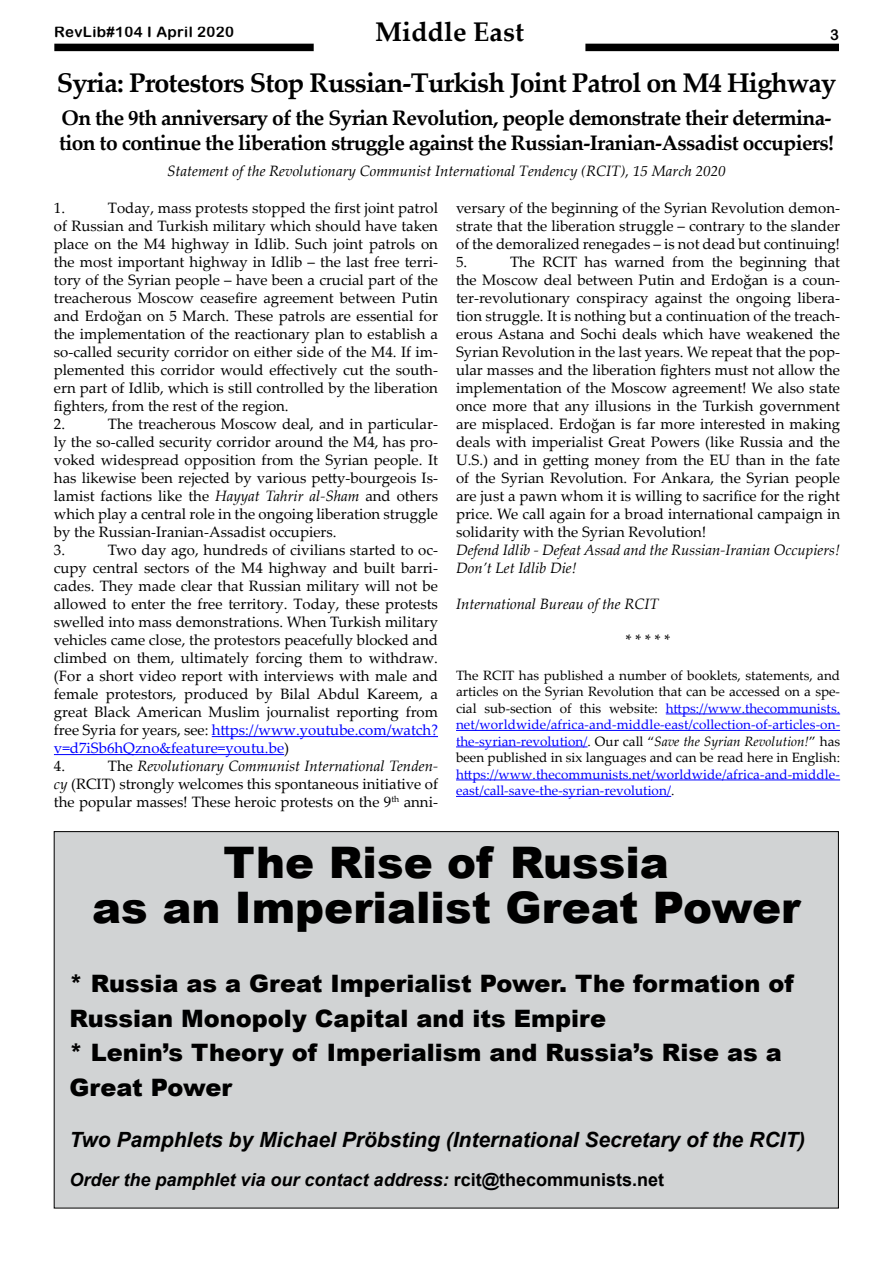
<style>
.page{position:relative;width:893px;height:1263px;background:#fff}
.page>*{position:absolute;margin:0;border:0;box-sizing:border-box;transform-origin:0 0}
.t1{font:900 43.5px/45px "Arial";color:#000;text-align:center}
.t2{font:700 27px "Palatino Linotype";letter-spacing:-.03em;color:#000}
.t3{font:700 27px "Palatino Linotype";color:#000}
.t4{font:900 24px/34.5px "Arial";color:#000}
.t5{font:700 21px/25.5px "Palatino Linotype";letter-spacing:-.03em;color:#000}
.t6{font:italic 700 21px "Arial";color:#000}
.t7{font:italic 700 18px "Arial";color:#000}
.t8{font:15px/18px "Palatino Linotype";color:#000}
.t9{font:italic 15px/18px "Palatino Linotype";color:#000}
.t10{font:15px "Arial Rounded MT Bold";letter-spacing:.025em;color:#000}
.t11{font:13.5px/16.5px "Palatino Linotype";color:#000;text-align:justify}
.t12{font:13.5px/16.5px "Palatino Linotype";letter-spacing:.005em;color:#00f}
.s1{font-style:italic}
.s2{color:#00f}
.s3{color:#000}
.s4{font-style:normal}
</style>
<div class="page">
<div style="left:54px;top:44px;width:785px;height:7px;background:#000"></div>
<div style="left:314px;top:21px;width:271px;height:33px;background:#fff"></div>
<hr style="left:212px;top:736px;width:226px;height:1px;background:#00f">
<hr style="left:54px;top:754px;width:230px;height:1px;background:#00f">
<hr style="left:666px;top:713px;width:174px;height:1px;background:#00f">
<hr style="left:456px;top:730px;width:384px;height:1px;background:#00f">
<hr style="left:456px;top:746px;width:132px;height:1px;background:#00f">
<hr style="left:456px;top:779px;width:384px;height:1px;background:#00f">
<hr style="left:456px;top:796px;width:215px;height:1px;background:#00f">
<div style="left:54px;top:832px;width:784px;height:376px;background:#d1d3d4"></div>
<p class="t10" style="left:54px;top:23px;width:182px">RevLib#104 I April 2020</p>
<h2 class="t3" style="left:375px;top:12px;width:151px">Middle East</h2>
<p class="t10" style="left:830px;top:26px;width:10px">3</p>
<h2 class="t2" style="left:57px;top:63px;width:781px">Syria: Protestors Stop Russian-Turkish Joint Patrol on M4 Highway</h2>
<h3 class="t5" style="left:59px;top:104px;width:776px">On the 9th anniversary of the Syrian Revolution, people demonstrate their determina&shy;tion to continue the liberation struggle against the Russian-Iranian-Assadist occupiers!</h3>
<p class="t9" style="left:167px;top:161px;width:560px">Statement of the Revolutionary Communist International Tendency (RCIT), 15 March 2020</p>
<p class="t8" style="left:54px;top:198px;width:386px;text-indent:54px">Today, mass protests stopped the first joint patrol of Russian and Turkish military which should have taken place on the M4 highway in Idlib. Such joint patrols on the most important highway in Idlib – the last free terri&shy;tory of the Syrian people – have been a crucial part of the treacherous Moscow ceasefire agreement between Putin and Erdoğan on 5 March. These patrols are essential for the implementation of the reactionary plan to establish a so-called security corridor on either side of the M4. If im&shy;plemented this corridor would effectively cut the south&shy;ern part of Idlib, which is still controlled by the liberation fighters, from the rest of the region.<br>2.</p>
<p class="t8" style="left:54px;top:198px;width:13px">1.</p>
<p class="t8" style="left:54px;top:414px;width:386px;text-indent:54px">The treacherous Moscow deal, and in particular&shy;ly the so-called security corridor around the M4, has pro&shy;voked widespread opposition from the Syrian people. It has likewise been rejected by various petty-bourgeois Is&shy;lamist factions like the <span class="s1">Hayyat Tahrir al-Sham</span> and others which play a central role in the ongoing liberation struggle by the Russian-Iranian-Assadist occupiers.<br>3.</p>
<p class="t8" style="left:54px;top:540px;width:386px;text-indent:54px">Two day ago, hundreds of civilians started to oc&shy;cupy central sectors of the M4 highway and built barri&shy;cades. They made clear that Russian military will not be allowed to enter the free territory. Today, these protests swelled into mass demonstrations. When Turkish military vehicles came close, the protestors peacefully blocked and climbed on them, ultimately forcing them to withdraw. (For a short video report with interviews with male and female protestors, produced by Bilal Abdul Kareem, a great Black American Muslim journalist reporting from free Syria for years, see: <span class="s2">https://www.youtube.com/watch? v=d7iSb6hQzno&amp;feature=youtu.be</span>)<br>4.</p>
<p class="t8" style="left:54px;top:756px;width:386px;text-align:justify;text-indent:54px">The <span class="s1">Revolutionary Communist International Tenden&shy;cy</span> (RCIT) strongly welcomes this spontaneous initiative of the popular masses! These heroic protests on the 9<sup>th</sup> anni-</p>
<p class="t8" style="left:456px;top:198px;width:386px;text-align:justify">versary of the beginning of the Syrian Revolution demon&shy;strate that the liberation struggle – contrary to the slander of the demoralized renegades – is not dead but continuing!<br>5.</p>
<p class="t8" style="left:456px;top:252px;width:386px;text-align:justify;text-indent:54px">The RCIT has warned from the beginning that the Moscow deal between Putin and Erdoğan is a coun&shy;ter-revolutionary conspiracy against the ongoing libera&shy;tion struggle. It is nothing but a continuation of the treach&shy;erous Astana and Sochi deals which have weakened the Syrian Revolution in the last years. We repeat that the pop&shy;ular masses and the liberation fighters must not allow the implementation of the Moscow agreement! We also state once more that any illusions in the Turkish government are misplaced. Erdoğan is far more interested in making deals with imperialist Great Powers (like Russia and the U.S.) and in getting money from the EU than in the fate of the Syrian Revolution. For Ankara, the Syrian people are just a pawn whom it is willing to sacrifice for the right price. We call again for a broad international campaign in solidarity with the Syrian Revolution!</p>
<p class="t9" style="left:456px;top:540px;width:386px">Defend Idlib - Defeat Assad and the Russian-Iranian Occupiers!<br>Don’t Let Idlib Die!</p>
<p class="t9" style="left:456px;top:594px;width:204px">International Bureau of the RCIT</p>
<p class="t8" style="left:626px;top:630px;width:46px">* * * * *</p>
<p class="t11" style="left:456px;top:666px;width:386px">The RCIT has published a number of booklets, statements, and articles on the Syrian Revolution that can be accessed on a spe&shy;cial sub-section of this website: <span class="s2">https://www.thecommunists. net/worldwide/africa-and-middle-east/collection-of-articles-on&shy;the-syrian-revolution/</span>. Our call “<span class="s1">Save the Syrian Revolution!</span>” has been published in six languages and can be read here in English:</p>
<p class="t12" style="left:456px;top:765px;width:385px">https://www.thecommunists.net/worldwide/africa-and-middle&shy;east/call-save-the-syrian-revolution/<span class="s3">.</span></p>
<h1 class="t1" style="left:92px;top:839px;width:710px">The Rise of Russia<br>as an Imperialist Great Power</h1>
<h3 class="t4" style="left:70px;top:965px;width:726px">* Russia as a Great Imperialist Power. The formation of Russian Monopoly Capital and its Empire<br>* Lenin’s Theory of Imperialism and Russia’s Rise as a Great Power</h3>
<h3 class="t6" style="left:70px;top:1125px;width:737px">Two Pamphlets by Michael Pröbsting (International Secretary of the RCIT)</h3>
<p class="t7" style="left:70px;top:1167px;width:596px">Order the pamphlet via our contact address: <span class="s4">rcit@thecommunists.net</span></p>
</div>
